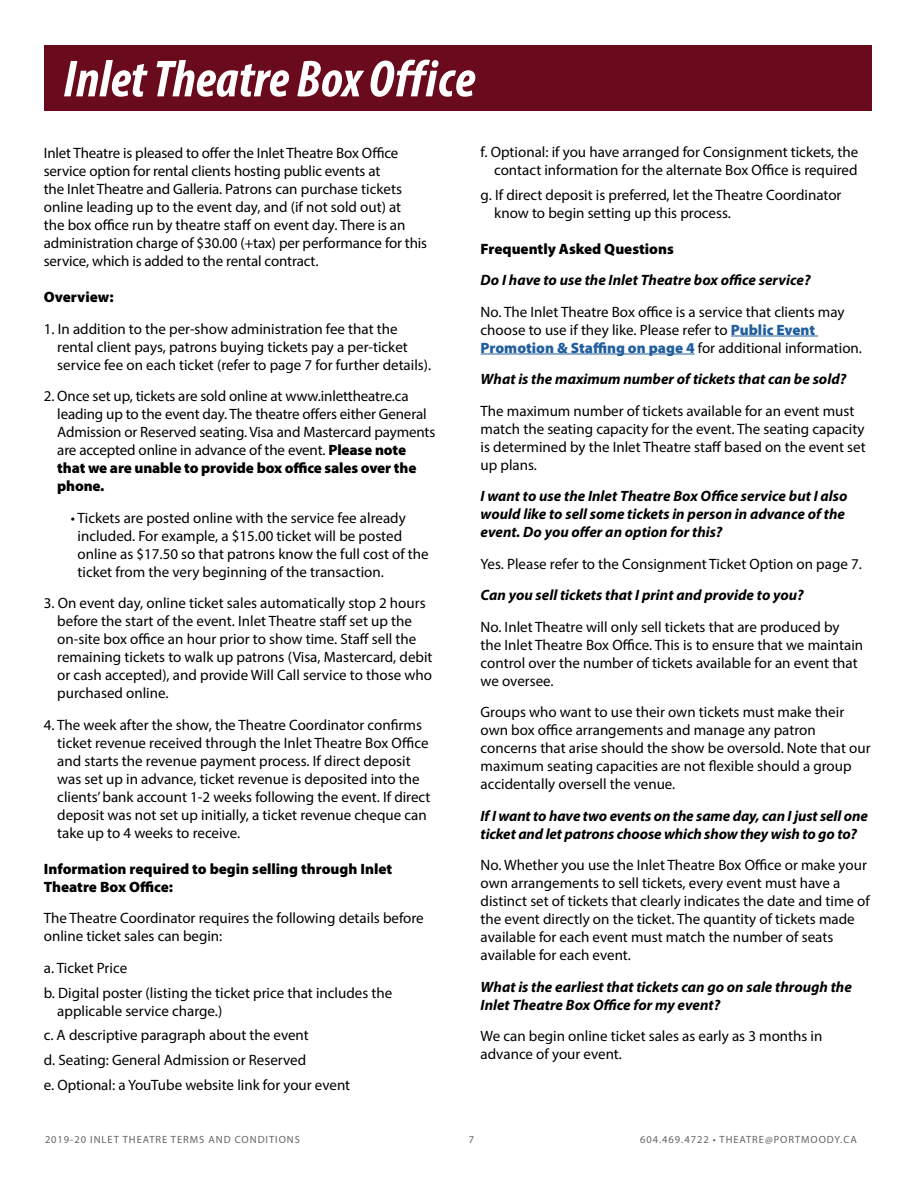
<style>
.page{position:relative;width:918px;height:1188px;background:#fff}
.page>*{position:absolute;margin:0;border:0;box-sizing:border-box;transform-origin:0 0}
.t1{font:italic 700 condensed 52.5px "Myriad Pro";color:#fff}
.t2{font:15px/18px "Myriad Pro";color:#000}
.t3{font:italic 700 15px/18px "Myriad Pro";color:#000}
.t4{font:900 15px/18px "Myriad Pro";color:#000}
.t5{font:10.5px "Myriad Pro";letter-spacing:.09em;color:#636466}
.s1{font-weight:900}
.s2{font-weight:900;color:#215e9e}
</style>
<div class="page">
<div style="left:45px;top:45px;width:827px;height:66px;background:#690b1d"></div>
<hr style="left:731px;top:336px;width:87px;height:1px;background:#215e9e">
<hr style="left:481px;top:354px;width:214px;height:1px;background:#215e9e">
<h1 class="t1" style="left:63px;top:46px;width:414px">Inlet Theatre Box Office</h1>
<p class="t2" style="left:44px;top:144px;width:385px">Inlet Theatre is pleased to offer the Inlet Theatre Box Office service option for rental clients hosting public events at<br>the Inlet Theatre and Galleria. Patrons can purchase tickets online leading up to the event day, and (if not sold out) at<br>the box office run by theatre staff on event day. There is an administration charge of $30.00 (+tax) per performance for this service, which is added to the rental contract.</p>
<p class="t4" style="left:44px;top:288px;width:71px">Overview:</p>
<p class="t2" style="left:57px;top:319px;width:375px;text-indent:-14px">1. In addition to the per-show administration fee that the rental client pays, patrons buying tickets pay a per-ticket service fee on each ticket (refer to page 7 for further details).</p>
<p class="t2" style="left:57px;top:387px;width:380px;text-indent:-14px">2. Once set up, tickets are sold online at www.inlettheatre.ca leading up to the event day. The theatre offers either General Admission or Reserved seating. Visa and Mastercard payments are accepted online in advance of the event. <span class="s1">Please note that we are unable to provide box office sales over the phone.</span></p>
<p class="t2" style="left:78px;top:508px;width:353px;text-indent:-7px">• Tickets are posted online with the service fee already included. For example, a $15.00 ticket will be posted online as $17.50 so that patrons know the full cost of the ticket from the very beginning of the transaction.</p>
<p class="t2" style="left:57px;top:594px;width:377px;text-indent:-14px">3. On event day, online ticket sales automatically stop 2 hours before the start of the event. Inlet Theatre staff set up the on-site box office an hour prior to show time. Staff sell the remaining tickets to walk up patrons (Visa, Mastercard, debit or cash accepted), and provide Will Call service to those who purchased online.</p>
<p class="t2" style="left:57px;top:715px;width:375px;text-indent:-14px">4. The week after the show, the Theatre Coordinator confirms ticket revenue received through the Inlet Theatre Box Office and starts the revenue payment process. If direct deposit was set up in advance, ticket revenue is deposited into the clients’ bank account 1-2 weeks following the event. If direct deposit was not set up initially, a ticket revenue cheque can take up to 4 weeks to receive.</p>
<p class="t4" style="left:44px;top:860px;width:350px">Information required to begin selling through Inlet<br>Theatre Box Office:</p>
<p class="t2" style="left:44px;top:909px;width:381px">The Theatre Coordinator requires the following details before online ticket sales can begin:</p>
<p class="t2" style="left:44px;top:955px;width:350px;line-height:24.8px">a. Ticket Price<br>b. Digital poster (listing the ticket price that includes the</p>
<p class="t2" style="left:44px;top:998px;width:308px;line-height:24.8px;text-indent:14px">applicable service charge.)<br>c. A descriptive paragraph about the event<br>d. Seating: General Admission or Reserved<br>e. Optional: a YouTube website link for your event</p>
<p class="t2" style="left:481px;top:142px;width:379px;text-align:right">f. Optional: if you have arranged for Consignment tickets, the contact information for the alternate Box Office is required</p>
<p class="t2" style="left:494px;top:185px;width:349px;text-indent:-14px">g. If direct deposit is preferred, let the Theatre Coordinator know to begin setting up this process.</p>
<p class="t4" style="left:481px;top:240px;width:195px">Frequently Asked Questions</p>
<p class="t3" style="left:481px;top:270px;width:331px">Do I have to use the Inlet Theatre box office service?</p>
<p class="t2" style="left:481px;top:302px;width:383px">No. The Inlet Theatre Box office is a service that clients may choose to use if they like. Please refer to <span class="s2">Public Event<br>Promotion &amp; Staffing on page 4</span> for additional information.</p>
<p class="t3" style="left:481px;top:369px;width:367px">What is the maximum number of tickets that can be sold?</p>
<p class="t2" style="left:481px;top:401px;width:387px">The maximum number of tickets available for an event must match the seating capacity for the event. The seating capacity is determined by the Inlet Theatre staff based on the event set up plans.</p>
<p class="t3" style="left:481px;top:486px;width:368px">I want to use the Inlet Theatre Box Office service but I also would like to sell some tickets in person in advance of the event. Do you offer an option for this?</p>
<p class="t2" style="left:481px;top:554px;width:383px">Yes. Please refer to the Consignment Ticket Option on page 7.</p>
<p class="t3" style="left:481px;top:585px;width:325px">Can you sell tickets that I print and provide to you?</p>
<p class="t2" style="left:481px;top:617px;width:384px">No. Inlet Theatre will only sell tickets that are produced by the Inlet Theatre Box Office. This is to ensure that we maintain control over the number of tickets available for an event that we oversee.</p>
<p class="t2" style="left:481px;top:703px;width:392px">Groups who want to use their own tickets must make their own box office arrangements and manage any patron concerns that arise should the show be oversold. Note that our maximum seating capacities are not flexible should a group accidentally oversell the venue.</p>
<p class="t3" style="left:481px;top:806px;width:389px">If I want to have two events on the same day, can I just sell one ticket and let patrons choose which show they wish to go to?</p>
<p class="t2" style="left:481px;top:856px;width:391px">No. Whether you use the Inlet Theatre Box Office or make your own arrangements to sell tickets, every event must have a distinct set of tickets that clearly indicates the date and time of the event directly on the ticket. The quantity of tickets made available for each event must match the number of seats available for each event.</p>
<p class="t3" style="left:481px;top:977px;width:373px">What is the earliest that tickets can go on sale through the<br>Inlet Theatre Box Office for my event?</p>
<p class="t2" style="left:481px;top:1027px;width:343px">We can begin online ticket sales as early as 3 months in advance of your event.</p>
<p class="t5" style="left:45px;top:1133px;width:256px">2019-20 INLET THEATRE TERMS AND CONDITIONS</p>
<p class="t5" style="left:469px;top:1133px;width:7px">7</p>
<p class="t5" style="left:640px;top:1133px;width:218px">604.469.4722 • THEATRE@PORTMOODY.CA</p>
</div>
